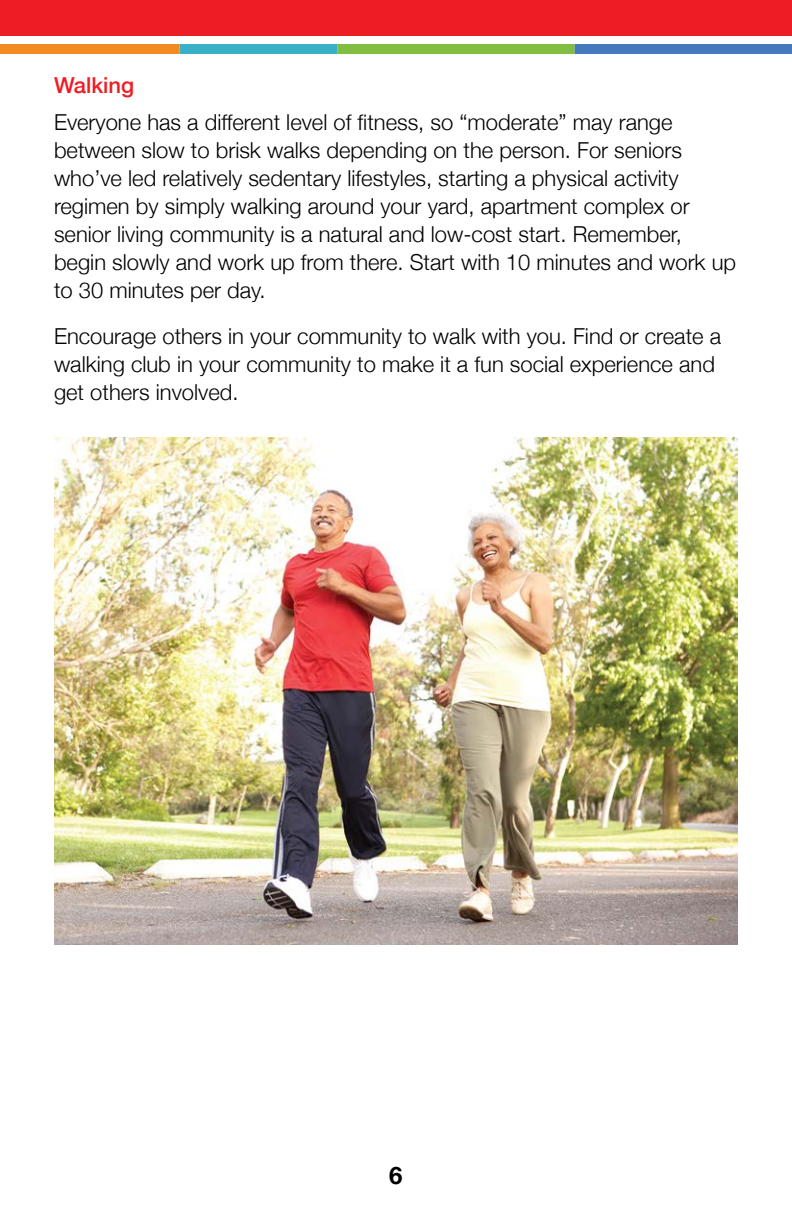
<style>
.page{position:relative;width:792px;height:1224px;background:#fff}
.page>*{position:absolute;margin:0;border:0;box-sizing:border-box;transform-origin:0 0}
.t1{font:700 24px "Helvetica Neue";color:#000}
.t2{font:300 22px/28px "Helvetica Neue";color:#000}
.t3{font:500 22px "Helvetica Neue";color:#ed1d24}
</style>
<div class="page">
<div style="left:0;top:0;width:792px;height:36px;background:#ed1d24"></div>
<div style="left:0;top:44px;width:180px;height:10px;background:#f18b21"></div>
<div style="left:180px;top:44px;width:158px;height:10px;background:#3ab0c8"></div>
<div style="left:338px;top:44px;width:237px;height:10px;background:#81bd41"></div>
<div style="left:575px;top:44px;width:217px;height:10px;background:#4579bd"></div>
<img style="left:54px;top:438px;width:684px;height:507px">
<p class="t3" style="left:54px;top:67px;width:82px">Walking</p>
<p class="t2" style="left:54px;top:107px;width:684px">Everyone has a different level of fitness, so “moderate” may range between slow to brisk walks depending on the person. For seniors who’ve led relatively sedentary lifestyles, starting a physical activity regimen by simply walking around your yard, apartment complex or senior living community is a natural and low-cost start. Remember, begin slowly and work up from there. Start with 10 minutes and work up to 30 minutes per day.</p>
<p class="t2" style="left:54px;top:321px;width:669px">Encourage others in your community to walk with you. Find or create a walking club in your community to make it a fun social experience and get others involved.</p>
<p class="t1" style="left:389px;top:1153px;width:15px">6</p>
</div>
